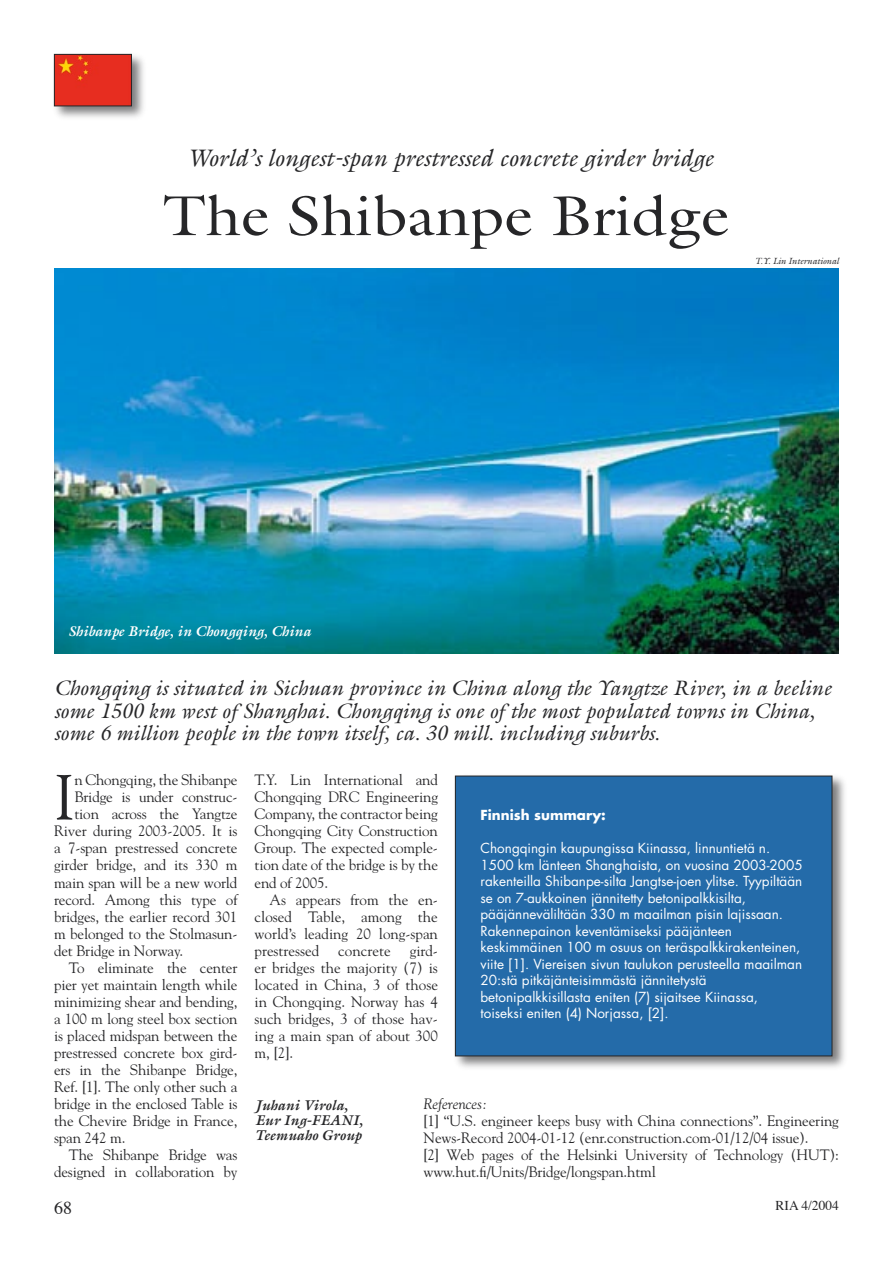
<style>
.page{position:relative;width:893px;height:1263px;background:#fff}
.page>*{position:absolute;margin:0;border:0;box-sizing:border-box;transform-origin:0 0}
.leipis{font:63.3px "Goudy";color:#262628}
.otsikko{font:56.7px "Galliard";color:#262628;scale:1.11 1}
.yläotsikko{font:italic 24px "Galliard";color:#262628}
.ingressi{font:italic 21px/22.5px "Galliard";color:#262628}
.t1{font:18px "Times";color:#262628}
.leipis-2{font:15px/17px "Goudy";letter-spacing:-.01em;color:#262628;text-align:justify}
.leipis-3{font:italic 15px "Goudy";letter-spacing:-.01em;color:#262628}
.kuvateksti{font:italic 700 14.25px "Galliard";color:#262628}
.kuvateksti-2{font:italic 700 14.25px "Galliard";color:#fff}
.t2{font:13.5px/16.5px "Futura";color:#fff}
.t3{font:700 13.5px "Futura";color:#fff}
.t4{font:13.5px "Times";color:#262628}
.kuvaaja{font:italic 9px "Galliard";letter-spacing:-.01em;color:#262628}
</style>
<div class="page">
<div style="left:452px;top:773px;width:396px;height:299px;background:#262628;opacity:.6"></div>
<div style="left:455px;top:776px;width:377px;height:280px;background:#246ba9"></div>
<div style="left:455px;top:776px;width:377px;height:280px;border:1px solid #262628"></div>
<div style="left:51px;top:51px;width:97px;height:71px;background:#262628;opacity:.6"></div>
<img style="left:56px;top:56px;width:74px;height:48px">
<div style="left:54px;top:54px;width:78px;height:52px;border:1px solid #262628"></div>
<img style="left:54px;top:268px;width:785px;height:385px">
<p class="yläotsikko" style="left:187px;top:143px;width:527px">World’s longest-span prestressed concrete girder bridge</p>
<p class="otsikko" style="left:163px;top:180px;width:512px">The Shibanpe Bridge</p>
<p class="kuvaaja" style="left:755px;top:256px;width:85px">T.Y. Lin International</p>
<p class="kuvateksti-2" style="left:68px;top:622px;width:244px">Shibanpe Bridge, in Chongqing, China</p>
<p class="ingressi" style="left:54px;top:677px;width:779px">Chongqing is situated in Sichuan province in China along the Yangtze River, in a beeline some 1500 km west of Shanghai. Chongqing is one of the most populated towns in China, some 6 million people in the town itself, ca. 30 mill. including suburbs.</p>
<p class="leipis" style="left:54px;top:758px;width:23px">I</p>
<p class="leipis-2" style="left:74px;top:771px;width:165px">n Chongqing, the Shibanpe</p>
<p class="leipis-2" style="left:74px;top:788px;width:165px">Bridge is under construc-</p>
<p class="leipis-2" style="left:74px;top:805px;width:165px">tion across the Yangtze</p>
<p class="leipis-2" style="left:54px;top:822px;width:185px">River during 2003-2005. It is</p>
<p class="leipis-2" style="left:54px;top:839px;width:185px">a 7-span prestressed concrete</p>
<p class="leipis-2" style="left:54px;top:856px;width:185px">girder bridge, and its 330 m</p>
<p class="leipis-2" style="left:54px;top:873px;width:185px">main span will be a new world</p>
<p class="leipis-2" style="left:54px;top:890px;width:185px">record. Among this type of</p>
<p class="leipis-2" style="left:54px;top:907px;width:185px">bridges, the earlier record 301</p>
<p class="leipis-2" style="left:54px;top:924px;width:185px">m belonged to the Stolmasun-</p>
<p class="leipis-2" style="left:54px;top:941px;width:131px">det Bridge in Norway.</p>
<p class="leipis-2" style="left:54px;top:958px;width:185px;text-indent:15px">To eliminate the center pier yet maintain length while minimizing shear and bending, a 100 m long steel box section is placed midspan between the prestressed concrete box gird&shy;ers in the Shibanpe Bridge, Ref. [1]. The only other such a bridge in the enclosed Table is the Chevire Bridge in France, span 242 m.</p>
<p class="leipis-2" style="left:54px;top:1145px;width:185px;text-align:right">The Shibanpe Bridge was designed in collaboration by</p>
<p class="t1" style="left:54px;top:1196px;width:19px">68</p>
<p class="leipis-2" style="left:254px;top:771px;width:185px">T.Y. Lin International and Chongqing DRC Engineering Company, the contractor being Chongqing City Construction Group. The expected comple&shy;tion date of the bridge is by the end of 2005.</p>
<p class="leipis-2" style="left:254px;top:890px;width:185px;text-indent:15px">As appears from the en&shy;closed Table, among the world’s leading 20 long-span prestressed</p>
<p class="leipis-2" style="left:254px;top:941px;width:185px;text-indent:155px">gird&shy;er bridges the majority (7) is located in China, 3 of those in Chongqing. Norway has 4 such bridges, 3 of those hav&shy;ing a main span of about 300 m, [2].</p>
<p class="leipis-2" style="left:338px;top:941px;width:54px">concrete</p>
<p class="t3" style="left:480px;top:806px;width:127px">Finnish summary:</p>
<p class="t2" style="left:480px;top:840px;width:324px">Chongqingin kaupungissa Kiinassa, linnuntietä n.<br>1500 km länteen Shanghaista, on vuosina 2003-2005 rakenteilla Shibanpe-silta Jangtse-joen ylitse. Tyypiltään se on 7-aukkoinen jännitetty betonipalkkisilta, pääjänneväliltään 330 m maailman pisin lajissaan.<br>Rakennepainon keventämiseksi pääjänteen keskimmäinen 100 m osuus on teräspalkkirakenteinen, viite [1]. Viereisen sivun taulukon perusteella maailman</p>
<p class="t2" style="left:480px;top:972px;width:279px">20:stä pitkäjänteisimmästä jännitetystä betonipalkkisillasta eniten (7) sijaitsee Kiinassa,</p>
<p class="t2" style="left:480px;top:1005px;width:190px">toiseksi eniten (4) Norjassa, [2].</p>
<p class="kuvateksti" style="left:255px;top:1096px;width:94px">Juhani Virola,</p>
<p class="kuvateksti" style="left:255px;top:1111px;width:109px">Eur Ing-FEANI,</p>
<p class="kuvateksti" style="left:255px;top:1126px;width:108px">Teemuaho Group</p>
<p class="leipis-3" style="left:423px;top:1094px;width:65px">References:</p>
<p class="leipis-2" style="left:423px;top:1111px;width:417px">[1] “U.S. engineer keeps busy with China connections”. Engineering<br>News-Record 2004-01-12 (enr.construction.com-01/12/04 issue).</p>
<p class="leipis-2" style="left:423px;top:1145px;width:417px">[2] Web pages of the Helsinki University of Technology (HUT): www.hut.fi/Units/Bridge/longspan.html</p>
<p class="t4" style="left:776px;top:1197px;width:65px">RIA 4/2004</p>
</div>
